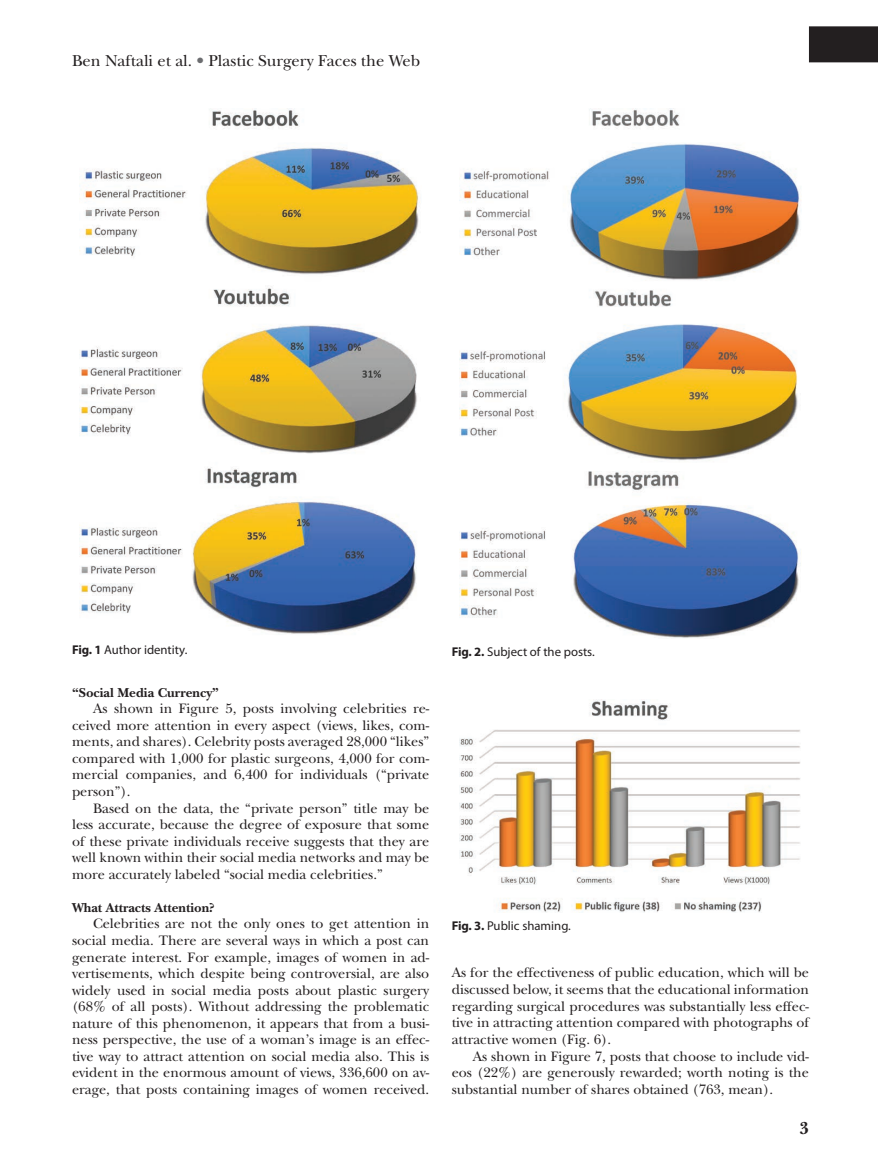
<style>
.page{position:relative;width:878px;height:1175px;background:#fff}
.page>*{position:absolute;margin:0;border:0;box-sizing:border-box;transform-origin:0 0}
.t1{font:700 18px "New Baskerville";color:#231f20}
.t2{font:16.5px "New Baskerville";color:#231f20}
.t3{font:14.25px/16.5px "New Baskerville";color:#231f20;text-align:justify}
.t4{font:700 13.5px "New Baskerville";color:#231f20}
.t5{font:12.75px "Myriad Pro";color:#231f20}
.s1{color:#6c6d70}
.s2{font-weight:700}
</style>
<div class="page">
<div style="left:808px;top:26px;width:70px;height:36px;background:#231f20"></div>
<img style="left:80px;top:108px;width:339px;height:526px">
<img style="left:459px;top:108px;width:342px;height:530px">
<img style="left:459px;top:699px;width:342px;height:213px">
<p class="t2" style="left:72px;top:51px;width:349px">Ben Naftali et al. <span class="s1">•</span> Plastic Surgery Faces the Web</p>
<p class="t5" style="left:72px;top:642px;width:117px"><span class="s2">Fig. 1</span> Author identity.</p>
<p class="t5" style="left:452px;top:644px;width:145px"><span class="s2">Fig. 2.</span> Subject of the posts.</p>
<p class="t4" style="left:72px;top:684px;width:148px">“Social Media Currency”</p>
<p class="t3" style="left:72px;top:700px;width:359px;text-indent:21px">As shown in Figure 5, posts involving celebrities re&shy;ceived more attention in every aspect (views, likes, com&shy;ments, and shares). Celebrity posts averaged 28,000 “likes” compared with 1,000 for plastic surgeons, 4,000 for com&shy;mercial companies, and 6,400 for individuals (“private person”).</p>
<p class="t3" style="left:72px;top:799px;width:359px;text-indent:21px">Based on the data, the “private person” title may be less accurate, because the degree of exposure that some of these private individuals receive suggests that they are well known within their social media networks and may be more accurately labeled “social media celebrities.”</p>
<p class="t4" style="left:72px;top:899px;width:144px">What Attracts Attention?</p>
<p class="t3" style="left:72px;top:915px;width:359px;text-indent:21px">Celebrities are not the only ones to get attention in social media. There are several ways in which a post can generate interest. For example, images of women in ad&shy;vertisements, which despite being controversial, are also widely used in social media posts about plastic surgery (68% of all posts). Without addressing the problematic nature of this phenomenon, it appears that from a busi&shy;ness perspective, the use of a woman’s image is an effec&shy;tive way to attract attention on social media also. This is evident in the enormous amount of views, 336,600 on av&shy;erage, that posts containing images of women received.</p>
<p class="t5" style="left:452px;top:918px;width:121px"><span class="s2">Fig. 3.</span> Public shaming.</p>
<p class="t3" style="left:452px;top:964px;width:359px">As for the effectiveness of public education, which will be discussed below, it seems that the educational information regarding surgical procedures was substantially less effec&shy;tive in attracting attention compared with photographs of attractive women (Fig. 6).</p>
<p class="t3" style="left:452px;top:1047px;width:359px;text-indent:21px">As shown in Figure 7, posts that choose to include vid&shy;eos (22%) are generously rewarded; worth noting is the substantial number of shares obtained (763, mean).</p>
<p class="t1" style="left:799px;top:1118px;width:11px">3</p>
</div>
